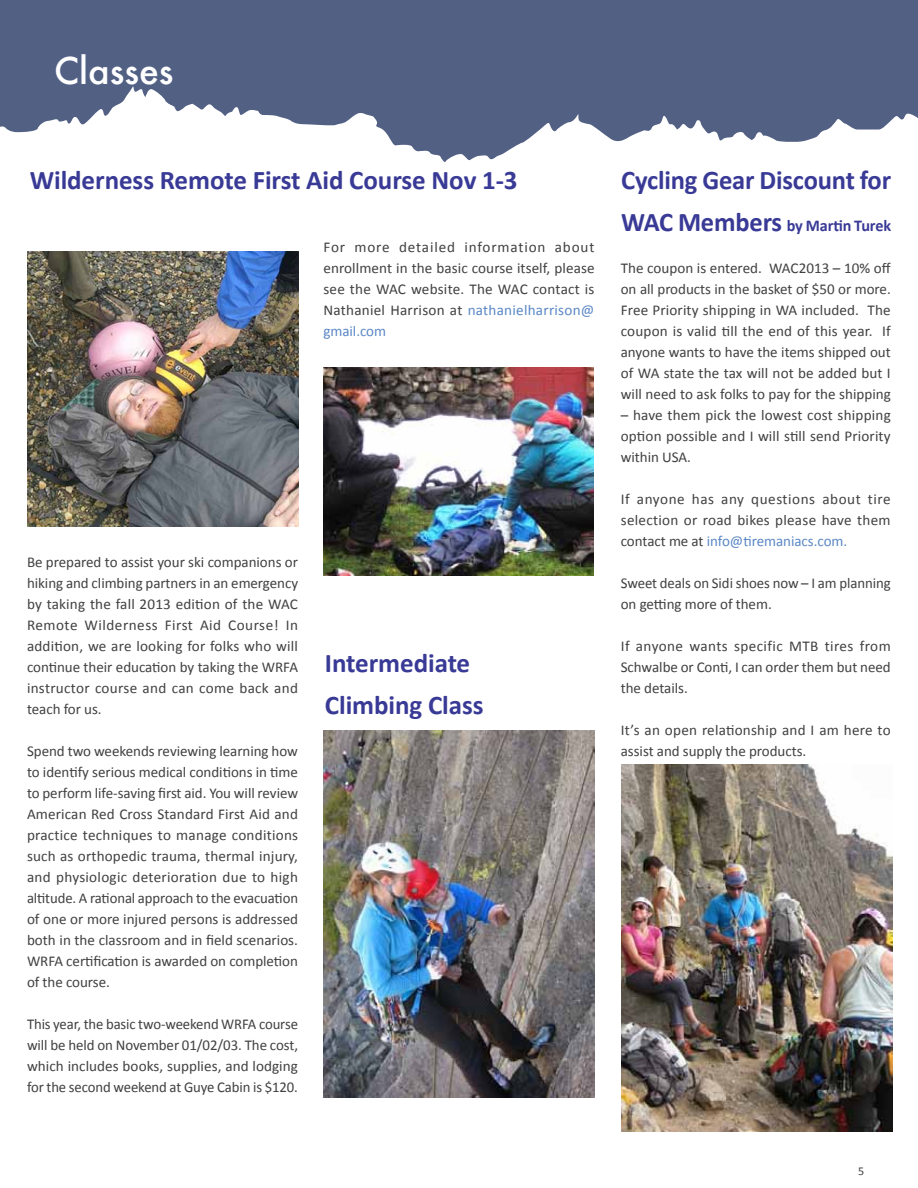
<style>
.page{position:relative;width:918px;height:1188px;background:#fff}
.page>*{position:absolute;margin:0;border:0;box-sizing:border-box;transform-origin:0 0}
.t1{font:500 36px "Futura";color:#fff}
.t2{font:700 27px/42px "Calibri";letter-spacing:-.005em;color:#393a96}
.t3{font:700 16.5px "Calibri";letter-spacing:-.01em;color:#393a96}
.t4{font:15px/21px "Calibri";color:#414042;text-align:justify}
.t5{font:12px "Calibri";color:#414042}
.s1{color:#5a87c6}
.s2{font-size:27px}
</style>
<div class="page">
<svg style="left:1px;top:0;width:917px;height:162px;fill:#526084"></svg>
<svg style="left:0;top:0;width:1px;height:127px"></svg>
<img style="left:27px;top:251px;width:271px;height:276px">
<img style="left:323px;top:368px;width:270px;height:208px">
<img style="left:324px;top:731px;width:270px;height:367px">
<img style="left:622px;top:764px;width:270px;height:367px">
<h1 class="t1" style="left:54px;top:46px;width:121px">Classes</h1>
<h2 class="t2" style="left:30px;top:158px;width:489px">Wilderness Remote First Aid Course Nov 1-3</h2>
<p class="t4" style="left:323px;top:236px;width:273px">For more detailed information about enrollment in the basic course itself, please see the WAC website. The WAC contact is Nathaniel Harrison at <span class="s1">nathanielharrison@ gmail.com</span></p>
<p class="t4" style="left:27px;top:551px;width:273px">Be prepared to assist your ski companions or hiking and climbing partners in an emergency by taking the fall 2013 edition of the WAC Remote Wilderness First Aid Course! In addition, we are looking for folks who will continue their education by taking the WRFA instructor course and can come back and teach for us.</p>
<p class="t4" style="left:27px;top:740px;width:273px">Spend two weekends reviewing learning how to identify serious medical conditions in time to perform life-saving first aid. You will review American Red Cross Standard First Aid and practice techniques to manage conditions such as orthopedic trauma, thermal injury, and physiologic deterioration due to high altitude. A rational approach to the evacuation of one or more injured persons is addressed both in the classroom and in field scenarios.<br>WRFA certification is awarded on completion of the course.</p>
<p class="t4" style="left:27px;top:1013px;width:273px">This year, the basic two-weekend WRFA course will be held on November 01/02/03. The cost, which includes books, supplies, and lodging for the second weekend at Guye Cabin is $120.</p>
<h2 class="t2" style="left:325px;top:641px;width:160px">Intermediate<br>Climbing Class</h2>
<h2 class="t2" style="left:621px;top:158px;width:272px">Cycling Gear Discount for</h2>
<p class="t3" style="left:621px;top:215px;width:272px"><span class="s2">WAC Members</span> by Martin Turek</p>
<p class="t4" style="left:621px;top:257px;width:272px">The coupon is entered. WAC2013 – 10% off on all products in the basket of $50 or more.<br>Free Priority shipping in WA included. The coupon is valid till the end of this year. If anyone wants to have the items shipped out of WA state the tax will not be added but I will need to ask folks to pay for the shipping</p>
<p class="t4" style="left:621px;top:404px;width:272px">– have them pick the lowest cost shipping option possible and I will still send Priority within USA.</p>
<p class="t4" style="left:621px;top:488px;width:271px">If anyone has any questions about tire selection or road bikes please have them contact me at <span class="s1">info@tiremaniacs.com.</span></p>
<p class="t4" style="left:621px;top:572px;width:272px">Sweet deals on Sidi shoes now – I am planning on getting more of them.</p>
<p class="t4" style="left:621px;top:635px;width:271px">If anyone wants specific MTB tires from Schwalbe or Conti, I can order them but need the details.</p>
<p class="t4" style="left:621px;top:719px;width:271px">It’s an open relationship and I am here to assist and supply the products.</p>
<p class="t5" style="left:858px;top:1163px;width:8px">5</p>
</div>
